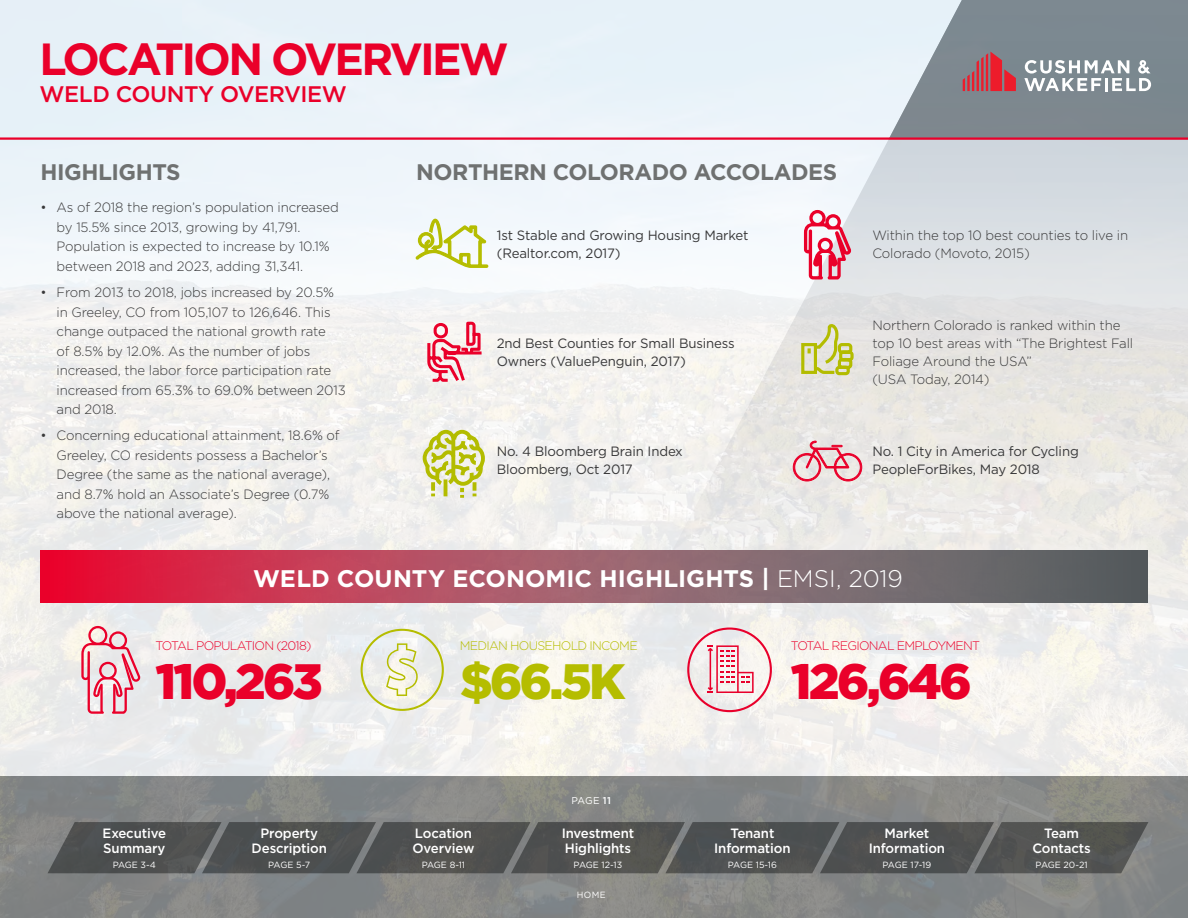
<style>
.page{position:relative;width:1188px;height:918px;background:#fff}
.page>*{position:absolute;margin:0;border:0;box-sizing:border-box;transform-origin:0 0}
.t1{font:900 49.65px "Gotham";letter-spacing:-.06em;color:#ea002a}
.t2{font:900 49.65px "Gotham";color:#b5bd00}
.t3{font:700 45px "Gotham";letter-spacing:-.06em;color:#ea002a}
.t4{font:700 24px "Gotham";color:#fff}
.t5{font:700 22.5px "Gotham";letter-spacing:-.02em;color:#6f7171}
.t6{font:500 22.5px "Gotham";letter-spacing:-.02em;color:#ea002a}
.t7{font:300 13.5px/19.5px "Gotham";letter-spacing:-.01em;color:#383839}
.t8{font:13.5px/18px "Gotham";letter-spacing:-.01em;color:#383839}
.t9{font:500 13.5px/15px "Gotham";letter-spacing:-.01em;color:#fff;text-align:center}
.t10{font:300 12.45px "Gotham";letter-spacing:-.06em;color:#ea002a}
.t11{font:300 12.45px "Gotham";letter-spacing:-.06em;color:#b5bd00}
.t12{font:9.9px "Gotham";color:#fff}
.t13{font:9px "Gotham";letter-spacing:-.04em;color:#fff}
.s1{font-weight:300}
.s2{font-weight:500}
</style>
<div class="page">
<img style="left:0;top:0;width:1188px;height:918px">
<svg style="left:414px;top:218px;width:75px;height:51px"></svg>
<svg style="left:421px;top:428px;width:66px;height:70px"></svg>
<svg style="left:800px;top:320px;width:55px;height:57px"></svg>
<svg style="left:803px;top:166px;width:49px;height:120px"></svg>
<svg style="left:81px;top:626px;width:59px;height:88px"></svg>
<svg style="left:361px;top:629px;width:83px;height:82px"></svg>
<div style="left:40px;top:551px;width:1108px;height:52px;background:#ea002a"></div>
<svg style="left:87px;top:551px;width:1061px;height:52px"></svg>
<svg style="left:687px;top:628px;width:85px;height:84px"></svg>
<svg style="left:792px;top:440px;width:71px;height:42px"></svg>
<svg style="left:426px;top:320px;width:59px;height:64px"></svg>
<hr style="left:0;top:137px;width:1188px;height:3px;background:#ea002a">
<svg style="left:889px;top:0;width:299px;height:138px"></svg>
<svg style="left:48px;top:822px;width:1100px;height:51px"></svg>
<h2 class="t3" style="left:40px;top:29px;width:471px">LOCATION OVERVIEW</h2>
<h3 class="t6" style="left:40px;top:79px;width:309px">WELD COUNTY OVERVIEW</h3>
<h3 class="t5" style="left:40px;top:157px;width:142px">HIGHLIGHTS</h3>
<p class="t7" style="left:57px;top:198px;width:284px;text-indent:-16px">• As of 2018 the region’s population increased by 15.5% since 2013, growing by 41,791.<br>Population is expected to increase by 10.1% between 2018 and 2023, adding 31,341.</p>
<p class="t7" style="left:57px;top:282px;width:291px;text-indent:-16px">• From 2013 to 2018, jobs increased by 20.5% in Greeley, CO from 105,107 to 126,646. This change outpaced the national growth rate<br>of 8.5% by 12.0%. As the number of jobs increased, the labor force participation rate increased from 65.3% to 69.0% between 2013 and 2018.</p>
<p class="t7" style="left:57px;top:425px;width:285px;text-indent:-16px">• Concerning educational attainment, 18.6% of Greeley, CO residents possess a Bachelor’s Degree (the same as the national average), and 8.7% hold an Associate’s Degree (0.7% above the national average).</p>
<h3 class="t5" style="left:416px;top:157px;width:422px">NORTHERN COLORADO ACCOLADES</h3>
<p class="t8" style="left:497px;top:226px;width:253px">1st Stable and Growing Housing Market (Realtor.com, 2017)</p>
<p class="t8" style="left:497px;top:334px;width:240px">2nd Best Counties for Small Business<br>Owners (ValuePenguin, 2017)</p>
<p class="t8" style="left:497px;top:442px;width:188px">No. 4 Bloomberg Brain Index<br>Bloomberg, Oct 2017</p>
<p class="t7" style="left:872px;top:226px;width:257px;line-height:18px">Within the top 10 best counties to live in<br>Colorado (Movoto, 2015)</p>
<p class="t7" style="left:872px;top:316px;width:262px;line-height:18px">Northern Colorado is ranked within the top 10 best areas with “The Brightest Fall<br>Foliage Around the USA”<br>(USA Today, 2014)</p>
<p class="t8" style="left:872px;top:442px;width:208px">No. 1 City in America for Cycling<br>PeopleForBikes, May 2018</p>
<h3 class="t4" style="left:253px;top:562px;width:651px">WELD COUNTY ECONOMIC HIGHLIGHTS | <span class="s1">EMSI, 2019</span></h3>
<p class="t10" style="left:155px;top:638px;width:158px">TOTAL POPULATION (2018)</p>
<h1 class="t1" style="left:155px;top:647px;width:169px">110,263</h1>
<p class="t11" style="left:460px;top:638px;width:179px">MEDIAN HOUSEHOLD INCOME</p>
<h1 class="t2" style="left:460px;top:648px;width:167px">$66.5K</h1>
<p class="t10" style="left:791px;top:638px;width:191px">TOTAL REGIONAL EMPLOYMENT</p>
<h1 class="t1" style="left:791px;top:648px;width:183px">126,646</h1>
<p class="t12" style="left:571px;top:794px;width:41px">PAGE <span class="s2">11</span></p>
<p class="t9" style="left:103px;top:825px;width:65px;text-align:left">Executive<br>Summary</p>
<p class="t13" style="left:113px;top:859px;width:45px">PAGE 3-4</p>
<p class="t9" style="left:252px;top:826px;width:77px">Property<br>Description</p>
<p class="t13" style="left:268px;top:859px;width:44px">PAGE 5-7</p>
<p class="t9" style="left:413px;top:826px;width:63px;text-align:left">Location<br>Overview</p>
<p class="t13" style="left:422px;top:859px;width:45px">PAGE 8-11</p>
<p class="t9" style="left:562px;top:825px;width:74px;text-align:left">Investment<br>Highlights</p>
<p class="t13" style="left:574px;top:859px;width:50px">PAGE 12-13</p>
<p class="t9" style="left:714px;top:826px;width:78px">Tenant<br>Information</p>
<p class="t13" style="left:728px;top:859px;width:51px">PAGE 15-16</p>
<p class="t9" style="left:869px;top:826px;width:78px">Market<br>Information</p>
<p class="t13" style="left:883px;top:859px;width:50px">PAGE 17-19</p>
<p class="t9" style="left:1032px;top:826px;width:60px">Team<br>Contacts</p>
<p class="t13" style="left:1036px;top:859px;width:54px">PAGE 20-21</p>
<p class="t13" style="left:577px;top:889px;width:30px">HOME</p>
</div>
